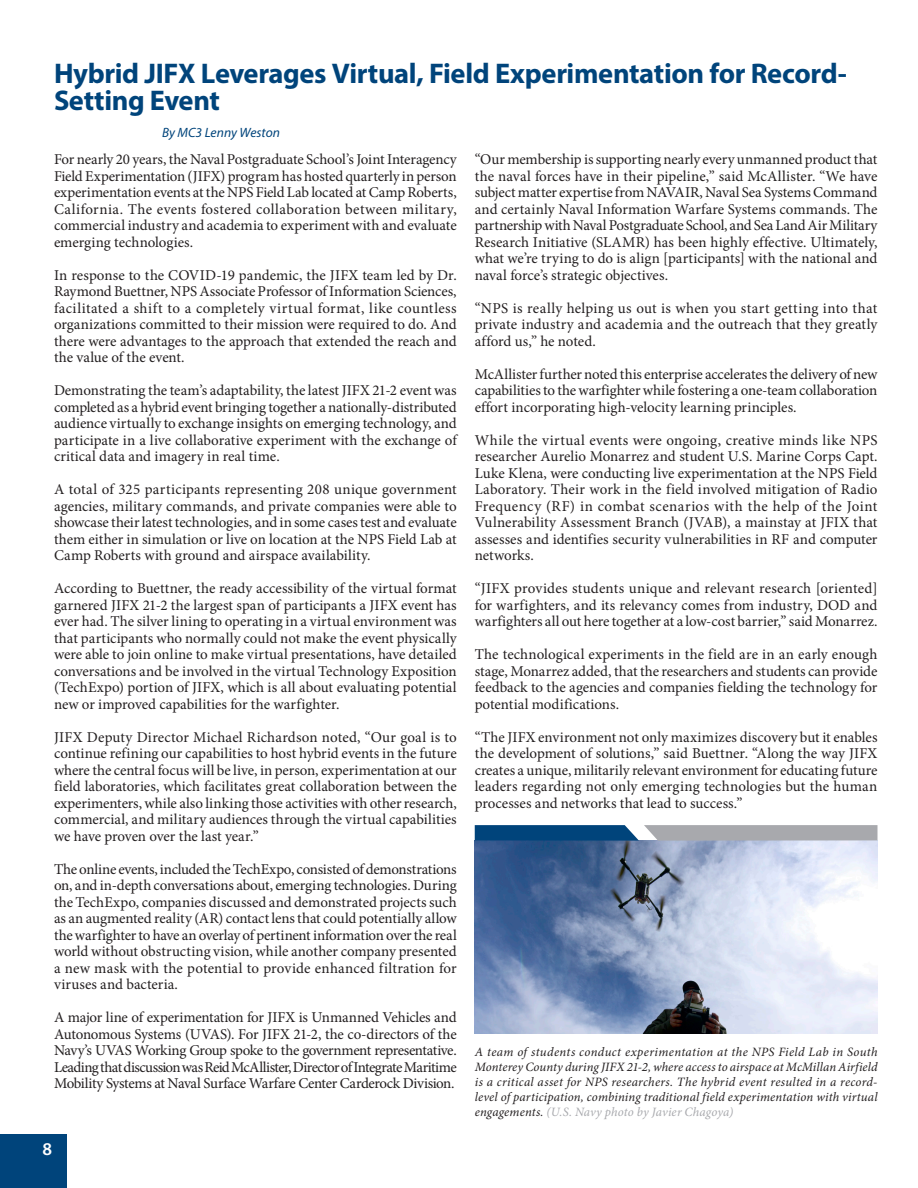
<style>
.page{position:relative;width:918px;height:1188px;background:#fff}
.page>*{position:absolute;margin:0;border:0;box-sizing:border-box;transform-origin:0 0}
.headline{font:700 28.5px/27px "Myriad Pro";letter-spacing:-.015em;color:#00447b}
.t1{font:600 18px "Myriad Pro";color:#fff}
.copy{font:15px/16.5px "Minion Pro";color:#231f20;text-align:justify}
.by_line{font:italic 13.5px "Myriad Pro";color:#00447b}
.photo_caption{font:italic 12.75px/15px "Minion Pro";letter-spacing:.01em;color:#231f20;text-align:justify}
.s1{color:#a8a9ad}
</style>
<div class="page">
<img style="left:475px;top:841px;width:403px;height:192px">
<svg style="left:475px;top:825px;width:403px;height:16px;background:#6c879f"></svg>
<div style="left:0;top:1134px;width:68px;height:54px;background:#00447b"></div>
<p class="headline" style="left:54px;top:59px;width:794px">Hybrid JIFX Leverages Virtual, Field Experimentation for Record-<br>Setting Event</p>
<p class="by_line" style="left:162px;top:124px;width:120px">By MC3 Lenny Weston</p>
<p class="copy" style="left:54px;top:151px;width:404px">For nearly 20 years, the Naval Postgraduate School’s Joint Interagency Field Experimentation (JIFX) program has hosted quarterly in person experimentation events at the NPS Field Lab located at Camp Roberts, California. The events fostered collaboration between military, commercial industry and academia to experiment with and evaluate emerging technologies.</p>
<p class="copy" style="left:54px;top:267px;width:404px">In response to the COVID-19 pandemic, the JIFX team led by Dr.<br>Raymond Buettner, NPS Associate Professor of Information Sciences, facilitated a shift to a completely virtual format, like countless organizations committed to their mission were required to do. And there were advantages to the approach that extended the reach and the value of the event.</p>
<p class="copy" style="left:54px;top:382px;width:404px">Demonstrating the team’s adaptability, the latest JIFX 21-2 event was completed as a hybrid event bringing together a nationally-distributed audience virtually to exchange insights on emerging technology, and participate in a live collaborative experiment with the exchange of critical data and imagery in real time.</p>
<p class="copy" style="left:54px;top:481px;width:404px">A total of 325 participants representing 208 unique government agencies, military commands, and private companies were able to showcase their latest technologies, and in some cases test and evaluate them either in simulation or live on location at the NPS Field Lab at Camp Roberts with ground and airspace availability.</p>
<p class="copy" style="left:54px;top:580px;width:404px">According to Buettner, the ready accessibility of the virtual format garnered JIFX 21-2 the largest span of participants a JIFX event has ever had. The silver lining to operating in a virtual environment was that participants who normally could not make the event physically were able to join online to make virtual presentations, have detailed conversations and be involved in the virtual Technology Exposition (TechExpo) portion of JIFX, which is all about evaluating potential new or improved capabilities for the warfighter.</p>
<p class="copy" style="left:54px;top:729px;width:404px">JIFX Deputy Director Michael Richardson noted, “Our goal is to continue refining our capabilities to host hybrid events in the future where the central focus will be live, in person, experimentation at our field laboratories, which facilitates great collaboration between the experimenters, while also linking those activities with other research, commercial, and military audiences through the virtual capabilities we have proven over the last year.”</p>
<p class="copy" style="left:54px;top:861px;width:404px">The online events, included the TechExpo, consisted of demonstrations on, and in-depth conversations about, emerging technologies. During the TechExpo, companies discussed and demonstrated projects such as an augmented reality (AR) contact lens that could potentially allow the warfighter to have an overlay of pertinent information over the real world without obstructing vision, while another company presented a new mask with the potential to provide enhanced filtration for viruses and bacteria.</p>
<p class="copy" style="left:54px;top:1009px;width:404px">A major line of experimentation for JIFX is Unmanned Vehicles and Autonomous Systems (UVAS). For JIFX 21-2, the co-directors of the Navy’s UVAS Working Group spoke to the government representative.<br>Leading that discussion was Reid McAllister, Director of Integrate Maritime Mobility Systems at Naval Surface Warfare Center Carderock Division.</p>
<p class="t1" style="left:42px;top:1138px;width:11px">8</p>
<p class="copy" style="left:475px;top:151px;width:404px">“Our membership is supporting nearly every unmanned product that the naval forces have in their pipeline,” said McAllister. “We have subject matter expertise from NAVAIR, Naval Sea Systems Command and certainly Naval Information Warfare Systems commands. The partnership with Naval Postgraduate School, and Sea Land Air Military Research Initiative (SLAMR) has been highly effective. Ultimately, what we’re trying to do is align [participants] with the national and naval force’s strategic objectives.</p>
<p class="copy" style="left:475px;top:300px;width:404px">“NPS is really helping us out is when you start getting into that private industry and academia and the outreach that they greatly afford us,” he noted.</p>
<p class="copy" style="left:475px;top:366px;width:404px">McAllister further noted this enterprise accelerates the delivery of new capabilities to the warfighter while fostering a one-team collaboration effort incorporating high-velocity learning principles.</p>
<p class="copy" style="left:475px;top:432px;width:404px">While the virtual events were ongoing, creative minds like NPS researcher Aurelio Monarrez and student U.S. Marine Corps Capt.<br>Luke Klena, were conducting live experimentation at the NPS Field Laboratory. Their work in the field involved mitigation of Radio Frequency (RF) in combat scenarios with the help of the Joint Vulnerability Assessment Branch (JVAB), a mainstay at JFIX that assesses and identifies security vulnerabilities in RF and computer networks.</p>
<p class="copy" style="left:475px;top:580px;width:404px">“JIFX provides students unique and relevant research [oriented] for warfighters, and its relevancy comes from industry, DOD and warfighters all out here together at a low-cost barrier,” said Monarrez.</p>
<p class="copy" style="left:475px;top:646px;width:404px">The technological experiments in the field are in an early enough stage, Monarrez added, that the researchers and students can provide feedback to the agencies and companies fielding the technology for potential modifications.</p>
<p class="copy" style="left:475px;top:729px;width:404px">“The JIFX environment not only maximizes discovery but it enables the development of solutions,” said Buettner. “Along the way JIFX creates a unique, militarily relevant environment for educating future leaders regarding not only emerging technologies but the human processes and networks that lead to success.”</p>
<p class="photo_caption" style="left:475px;top:1044px;width:404px">A team of students conduct experimentation at the NPS Field Lab in South Monterey County during JIFX 21-2, where access to airspace at McMillan Airfield is a critical asset for NPS researchers. The hybrid event resulted in a record&shy;level of participation, combining traditional field experimentation with virtual engagements. <span class="s1">(U.S. Navy photo by Javier Chagoya)</span></p>
</div>
